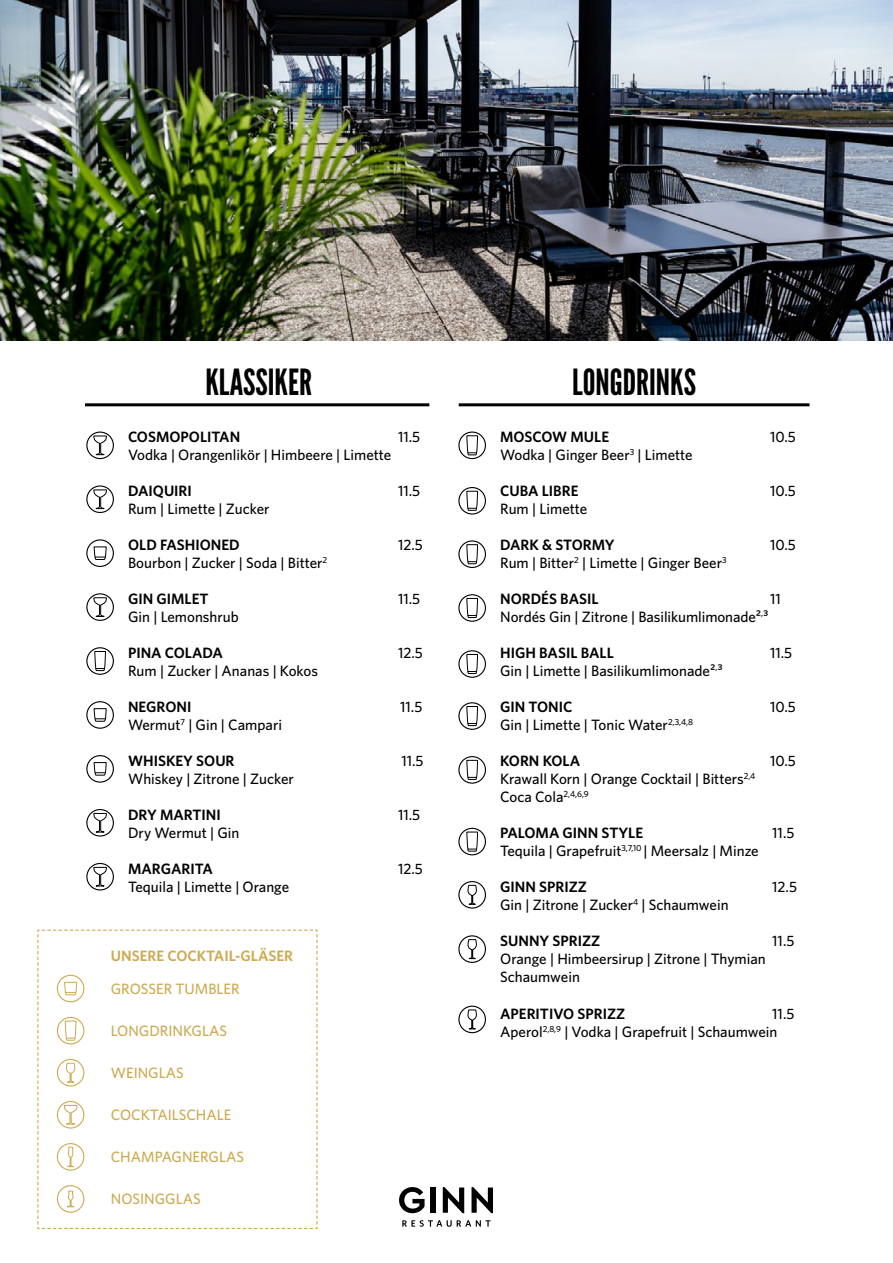
<style>
.page{position:relative;width:893px;height:1263px;background:#fff}
.page>*{position:absolute;margin:0;border:0;box-sizing:border-box;transform-origin:0 0}
.t1{font:36px "League Gothic";color:#000}
.t2{font:500 15px/18px "Whitney";color:#000}
.t3{font:600 15px "Whitney";color:#000}
.t4{font:500 15px "Whitney";color:#cdaa51}
.t5{font:600 15px "Whitney";color:#cdaa51}
</style>
<div class="page">
<img style="left:0;top:0;width:893px;height:340px">
<div style="left:86px;top:539px;width:28px;height:28px;border:1px solid #000;border-radius:50%"></div>
<svg style="left:93px;top:546px;width:14px;height:14px"></svg>
<div style="left:86px;top:863px;width:28px;height:27px;border:1px solid #000;border-radius:50%"></div>
<svg style="left:92px;top:867px;width:16px;height:20px"></svg>
<div style="left:86px;top:431px;width:28px;height:28px;border:1px solid #000;border-radius:50%"></div>
<svg style="left:92px;top:435px;width:16px;height:20px"></svg>
<div style="left:86px;top:485px;width:28px;height:28px;border:1px solid #000;border-radius:50%"></div>
<svg style="left:92px;top:489px;width:16px;height:20px"></svg>
<div style="left:86px;top:809px;width:28px;height:27px;border:1px solid #000;border-radius:50%"></div>
<svg style="left:92px;top:813px;width:16px;height:20px"></svg>
<div style="left:86px;top:701px;width:28px;height:28px;border:1px solid #000;border-radius:50%"></div>
<svg style="left:93px;top:708px;width:14px;height:14px"></svg>
<div style="left:86px;top:593px;width:28px;height:28px;border:1px solid #000;border-radius:50%"></div>
<svg style="left:92px;top:597px;width:15px;height:20px"></svg>
<div style="left:86px;top:755px;width:28px;height:28px;border:1px solid #000;border-radius:50%"></div>
<svg style="left:93px;top:762px;width:14px;height:14px"></svg>
<div style="left:86px;top:647px;width:28px;height:28px;border:1px solid #000;border-radius:50%"></div>
<svg style="left:94px;top:651px;width:12px;height:20px"></svg>
<div style="left:458px;top:431px;width:28px;height:28px;border:1px solid #000;border-radius:50%"></div>
<svg style="left:466px;top:435px;width:12px;height:21px"></svg>
<div style="left:458px;top:487px;width:28px;height:28px;border:1px solid #000;border-radius:50%"></div>
<svg style="left:466px;top:490px;width:12px;height:21px"></svg>
<div style="left:458px;top:540px;width:28px;height:28px;border:1px solid #000;border-radius:50%"></div>
<svg style="left:466px;top:544px;width:12px;height:20px"></svg>
<div style="left:458px;top:594px;width:28px;height:28px;border:1px solid #000;border-radius:50%"></div>
<svg style="left:466px;top:598px;width:12px;height:20px"></svg>
<div style="left:458px;top:650px;width:28px;height:28px;border:1px solid #000;border-radius:50%"></div>
<svg style="left:466px;top:654px;width:12px;height:20px"></svg>
<div style="left:458px;top:702px;width:28px;height:28px;border:1px solid #000;border-radius:50%"></div>
<svg style="left:466px;top:706px;width:12px;height:20px"></svg>
<div style="left:458px;top:756px;width:28px;height:28px;border:1px solid #000;border-radius:50%"></div>
<svg style="left:466px;top:759px;width:12px;height:21px"></svg>
<div style="left:458px;top:828px;width:28px;height:27px;border:1px solid #000;border-radius:50%"></div>
<svg style="left:466px;top:831px;width:12px;height:21px"></svg>
<svg style="left:443px;top:1187px;width:21px;height:26px"></svg>
<svg style="left:471px;top:1187px;width:22px;height:26px"></svg>
<div style="left:431px;top:1187px;width:5px;height:26px;background:#000"></div>
<svg style="left:399px;top:1187px;width:26px;height:26px"></svg>
<svg style="left:402px;top:1220px;width:89px;height:7px"></svg>
<svg style="left:37px;top:929px;width:280px;height:300px"></svg>
<hr style="left:85px;top:403px;width:344px;height:3px;background:#000">
<hr style="left:459px;top:403px;width:350px;height:3px;background:#000">
<div style="left:458px;top:1006px;width:28px;height:27px;border:1px solid #000;border-radius:50%"></div>
<svg style="left:465px;top:1009px;width:14px;height:21px"></svg>
<div style="left:458px;top:935px;width:28px;height:28px;border:1px solid #000;border-radius:50%"></div>
<svg style="left:467px;top:939px;width:10px;height:20px"></svg>
<div style="left:458px;top:881px;width:28px;height:28px;border:1px solid #000;border-radius:50%"></div>
<svg style="left:465px;top:884px;width:14px;height:21px"></svg>
<h1 class="t1" style="left:205px;top:361px;width:108px">KLASSIKER</h1>
<p class="t3" style="left:128px;top:427px;width:114px">COSMOPOLITAN</p>
<p class="t2" style="left:398px;top:428px;width:24px">11.5</p>
<p class="t2" style="left:128px;top:446px;width:265px">Vodka | Orangenlikör | Himbeere | Limette</p>
<p class="t3" style="left:128px;top:481px;width:65px">DAIQUIRI</p>
<p class="t2" style="left:398px;top:482px;width:24px">11.5</p>
<p class="t2" style="left:128px;top:500px;width:143px">Rum | Limette | Zucker</p>
<p class="t3" style="left:128px;top:535px;width:113px">OLD FASHIONED</p>
<p class="t2" style="left:398px;top:536px;width:26px">12.5</p>
<p class="t2" style="left:128px;top:554px;width:201px">Bourbon | Zucker | Soda | Bitter<sup>2</sup></p>
<p class="t3" style="left:128px;top:589px;width:82px">GIN GIMLET</p>
<p class="t2" style="left:398px;top:590px;width:24px">11.5</p>
<p class="t2" style="left:128px;top:608px;width:112px">Gin | Lemonshrub</p>
<p class="t3" style="left:128px;top:643px;width:96px">PINA COLADA</p>
<p class="t2" style="left:398px;top:644px;width:26px">12.5</p>
<p class="t2" style="left:128px;top:662px;width:192px">Rum | Zucker | Ananas | Kokos</p>
<p class="t3" style="left:128px;top:697px;width:65px">NEGRONI</p>
<p class="t2" style="left:400px;top:698px;width:24px">11.5</p>
<p class="t2" style="left:128px;top:716px;width:155px">Wermut<sup>7</sup> | Gin | Campari</p>
<p class="t3" style="left:128px;top:751px;width:108px">WHISKEY SOUR</p>
<p class="t2" style="left:401px;top:752px;width:24px">11.5</p>
<p class="t2" style="left:128px;top:770px;width:167px">Whiskey | Zitrone | Zucker</p>
<p class="t3" style="left:128px;top:805px;width:94px">DRY MARTINI</p>
<p class="t2" style="left:398px;top:806px;width:24px">11.5</p>
<p class="t2" style="left:128px;top:824px;width:113px">Dry Wermut | Gin</p>
<p class="t3" style="left:128px;top:859px;width:86px">MARGARITA</p>
<p class="t2" style="left:398px;top:860px;width:26px">12.5</p>
<p class="t2" style="left:128px;top:878px;width:163px">Tequila | Limette | Orange</p>
<p class="t5" style="left:111px;top:946px;width:184px">UNSERE COCKTAIL-GLÄSER</p>
<p class="t4" style="left:111px;top:979px;width:130px">GROSSER TUMBLER</p>
<p class="t4" style="left:111px;top:1021px;width:118px">LONGDRINKGLAS</p>
<p class="t4" style="left:111px;top:1063px;width:74px">WEINGLAS</p>
<p class="t4" style="left:111px;top:1105px;width:122px">COCKTAILSCHALE</p>
<p class="t4" style="left:111px;top:1147px;width:135px">CHAMPAGNERGLAS</p>
<p class="t4" style="left:111px;top:1189px;width:91px">NOSINGGLAS</p>
<h1 class="t1" style="left:572px;top:361px;width:125px">LONGDRINKS</h1>
<p class="t3" style="left:500px;top:427px;width:111px">MOSCOW MULE</p>
<p class="t2" style="left:770px;top:428px;width:27px">10.5</p>
<p class="t2" style="left:500px;top:446px;width:194px">Wodka | Ginger Beer<sup>3</sup> | Limette</p>
<p class="t3" style="left:500px;top:481px;width:80px">CUBA LIBRE</p>
<p class="t2" style="left:770px;top:482px;width:27px">10.5</p>
<p class="t2" style="left:500px;top:500px;width:89px">Rum | Limette</p>
<p class="t3" style="left:500px;top:535px;width:116px">DARK &amp; STORMY</p>
<p class="t2" style="left:770px;top:536px;width:27px">10.5</p>
<p class="t2" style="left:500px;top:554px;width:228px">Rum | Bitter<sup>2</sup> | Limette | Ginger Beer<sup>3</sup></p>
<p class="t3" style="left:500px;top:589px;width:100px">NORDÉS BASIL</p>
<p class="t2" style="left:770px;top:590px;width:12px">11</p>
<p class="t2" style="left:500px;top:608px;width:270px">Nordés Gin | Zitrone | Basilikumlimonade²<sup>,</sup>³</p>
<p class="t3" style="left:500px;top:643px;width:115px">HIGH BASIL BALL</p>
<p class="t2" style="left:770px;top:644px;width:24px">11.5</p>
<p class="t2" style="left:500px;top:662px;width:224px">Gin | Limette | Basilikumlimonade²<sup>,</sup>³</p>
<p class="t3" style="left:500px;top:697px;width:74px">GIN TONIC</p>
<p class="t2" style="left:770px;top:698px;width:27px">10.5</p>
<p class="t2" style="left:500px;top:716px;width:194px">Gin | Limette | Tonic Water<sup>2,3,4,8</sup></p>
<p class="t3" style="left:500px;top:751px;width:82px">KORN KOLA</p>
<p class="t2" style="left:770px;top:752px;width:27px">10.5</p>
<p class="t2" style="left:500px;top:770px;width:257px">Krawall Korn | Orange Cocktail | Bitters<sup>2,4<br></sup>Coca Cola<sup>2,4,6,9</sup></p>
<p class="t3" style="left:500px;top:823px;width:145px">PALOMA GINN STYLE</p>
<p class="t2" style="left:772px;top:824px;width:24px">11.5</p>
<p class="t2" style="left:500px;top:842px;width:260px">Tequila | Grapefruit<sup>3,7,10</sup> | Meersalz | Minze</p>
<p class="t3" style="left:500px;top:877px;width:88px">GINN SPRIZZ</p>
<p class="t2" style="left:772px;top:878px;width:26px">12.5</p>
<p class="t2" style="left:500px;top:896px;width:230px">Gin | Zitrone | Zucker<sup>4</sup> | Schaumwein</p>
<p class="t3" style="left:500px;top:931px;width:102px">SUNNY SPRIZZ</p>
<p class="t2" style="left:772px;top:932px;width:24px">11.5</p>
<p class="t2" style="left:500px;top:950px;width:267px">Orange | Himbeersirup | Zitrone | Thymian<br>Schaumwein</p>
<p class="t3" style="left:500px;top:1003px;width:127px">APERITIVO SPRIZZ</p>
<p class="t2" style="left:500px;top:1004px;width:296px;text-indent:272px">11.5<br>Aperol<sup>2,8,9</sup> | Vodka | Grapefruit | Schaumwein</p>
</div>
